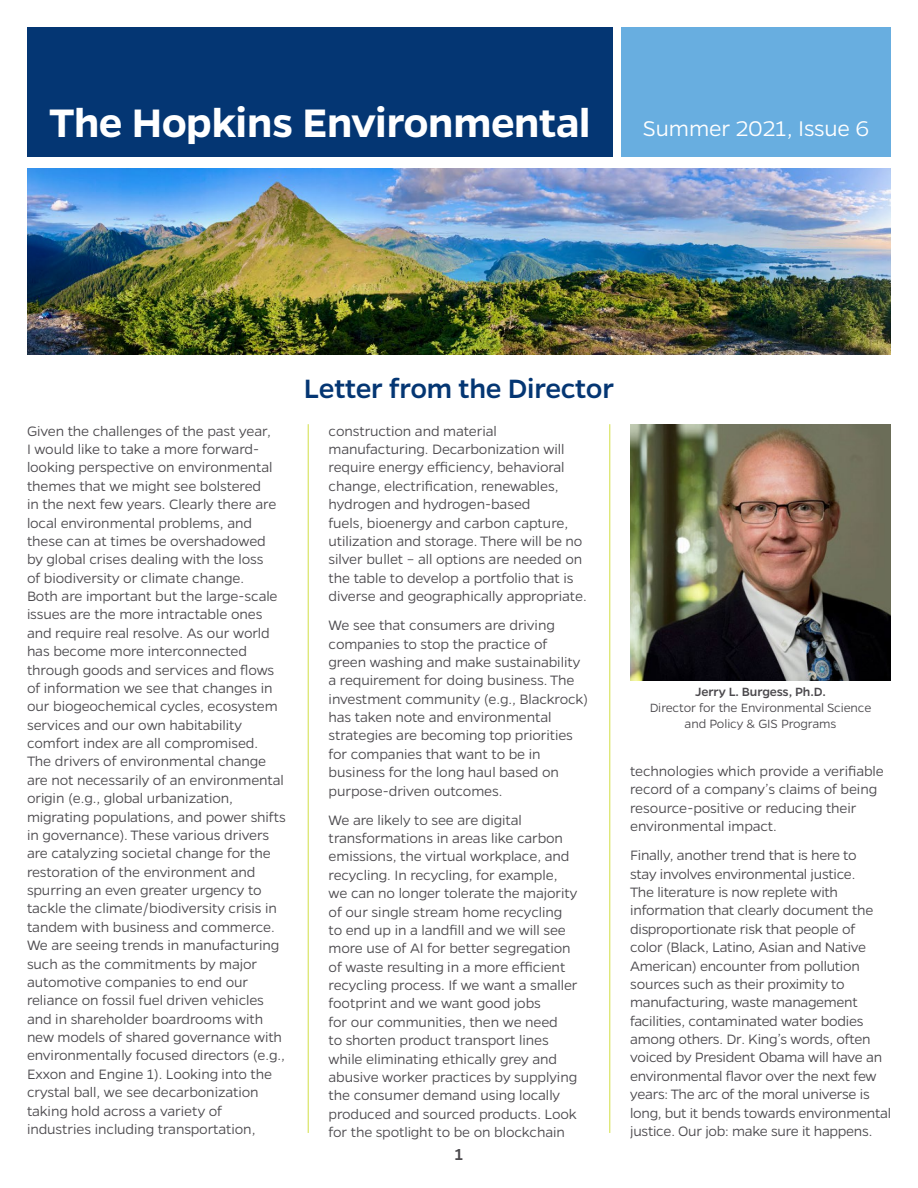
<style>
.page{position:relative;width:918px;height:1188px;background:#fff}
.page>*{position:absolute;margin:0;border:0;box-sizing:border-box;transform-origin:0 0}
.t1{font:600 45px "Gentona";letter-spacing:-.01em;color:#fff}
.t2{font:500 30px "Gentona";letter-spacing:-.015em;color:#043673}
.t3{font:500 18px "Gentona";color:#4b494d}
.t4{font:300 15.3px/18.3px "Gentona";letter-spacing:-.01em;color:#4b494d}
.t5{font:300 13.5px/16.2px "Gentona";letter-spacing:-.01em;color:#4b494d;text-align:center}
.t6{font:500 13.5px "Gentona";letter-spacing:-.01em;color:#4b494d}
.s1{font-weight:300;font-size:24px}
</style>
<div class="page">
<div style="left:27px;top:27px;width:585px;height:130px;background:#043673"></div>
<div style="left:621px;top:27px;width:270px;height:130px;background:#68aee0"></div>
<img style="left:27px;top:168px;width:864px;height:186px">
<img style="left:630px;top:424px;width:261px;height:256px">
<hr style="left:308px;top:424px;width:1px;height:709px;background:#d3df44">
<hr style="left:609px;top:424px;width:1px;height:709px;background:#d3df44">
<h1 class="t1" style="left:49px;top:98px;width:822px">The Hopkins Environmental <span class="s1">Summer 2021, Issue 6</span></h1>
<h2 class="t2" style="left:304px;top:371px;width:312px">Letter from the Director</h2>
<p class="t4" style="left:27px;top:422px;width:260px">Given the challenges of the past year,<br>I would like to take a more forward&shy;looking perspective on environmental themes that we might see bolstered<br>in the next few years. Clearly there are local environmental problems, and these can at times be overshadowed<br>by global crises dealing with the loss<br>of biodiversity or climate change.<br>Both are important but the large-scale issues are the more intractable ones and require real resolve. As our world has become more interconnected through goods and services and flows of information we see that changes in our biogeochemical cycles, ecosystem services and our own habitability comfort index are all compromised.<br>The drivers of environmental change are not necessarily of an environmental origin (e.g., global urbanization, migrating populations, and power shifts in governance). These various drivers are catalyzing societal change for the restoration of the environment and spurring an even greater urgency to tackle the climate/biodiversity crisis in tandem with business and commerce.<br>We are seeing trends in manufacturing such as the commitments by major automotive companies to end our reliance on fossil fuel driven vehicles and in shareholder boardrooms with new models of shared governance with environmentally focused directors (e.g., Exxon and Engine 1). Looking into the crystal ball, we see decarbonization taking hold across a variety of industries including transportation,</p>
<p class="t4" style="left:329px;top:422px;width:260px">construction and material manufacturing. Decarbonization will require energy efficiency, behavioral change, electrification, renewables, hydrogen and hydrogen-based<br>fuels, bioenergy and carbon capture, utilization and storage. There will be no silver bullet – all options are needed on the table to develop a portfolio that is diverse and geographically appropriate.</p>
<p class="t4" style="left:329px;top:616px;width:261px">We see that consumers are driving companies to stop the practice of green washing and make sustainability a requirement for doing business. The investment community (e.g., Blackrock) has taken note and environmental strategies are becoming top priorities for companies that want to be in business for the long haul based on purpose-driven outcomes.</p>
<p class="t4" style="left:329px;top:811px;width:251px">We are likely to see are digital transformations in areas like carbon emissions, the virtual workplace, and recycling. In recycling, for example, we can no longer tolerate the majority of our single stream home recycling to end up in a landfill and we will see more use of AI for better segregation of waste resulting in a more efficient recycling process. If we want a smaller footprint and we want good jobs<br>for our communities, then we need<br>to shorten product transport lines while eliminating ethically grey and abusive worker practices by supplying the consumer demand using locally produced and sourced products. Look for the spotlight to be on blockchain</p>
<p class="t3" style="left:455px;top:1145px;width:10px">1</p>
<p class="t6" style="left:695px;top:684px;width:132px">Jerry L. Burgess, Ph.D.</p>
<p class="t5" style="left:650px;top:700px;width:223px">Director for the Environmental Science and Policy &amp; GIS Programs</p>
<p class="t4" style="left:630px;top:762px;width:255px">technologies which provide a verifiable record of a company’s claims of being resource-positive or reducing their environmental impact.</p>
<p class="t4" style="left:630px;top:846px;width:262px">Finally, another trend that is here to<br>stay involves environmental justice.<br>The literature is now replete with information that clearly document the disproportionate risk that people of color (Black, Latino, Asian and Native American) encounter from pollution sources such as their proximity to manufacturing, waste management facilities, contaminated water bodies among others. Dr. King’s words, often voiced by President Obama will have an environmental flavor over the next few years: The arc of the moral universe is long, but it bends towards environmental justice. Our job: make sure it happens.</p>
</div>
